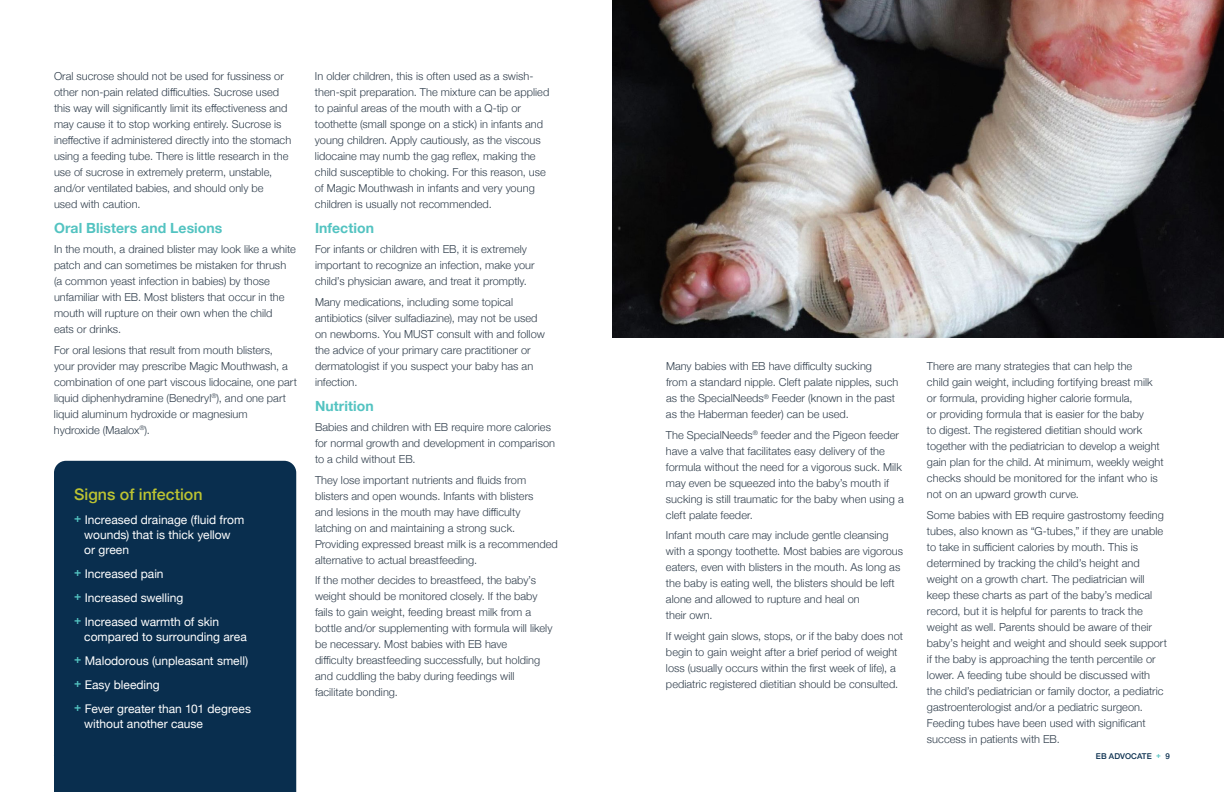
<style>
.page{position:relative;width:1224px;height:792px;background:#fff}
.page>*{position:absolute;margin:0;border:0;box-sizing:border-box;transform-origin:0 0}
.t1{font:500 16px "Helvetica Neue";color:#bcc332}
.t2{font:700 14px "Helvetica Neue";letter-spacing:.005em;color:#53c3c1}
.t3{font:12px/24px "Helvetica Neue";color:#fff}
.t4{font:300 11px/16px "Helvetica Neue";letter-spacing:.005em;color:#313f4d}
.t5{font:500 8px "Helvetica Neue";letter-spacing:.005em;color:#092e4e}
.s1{color:#53c3c1}
</style>
<div class="page">
<img style="left:612px;top:0;width:612px;height:338px">
<div style="left:54px;top:461px;width:242px;height:331px;background:#092e4e"></div>
<p class="t4" style="left:54px;top:69px;width:239px">Oral sucrose should not be used for fussiness or other non-pain related difficulties. Sucrose used this way will significantly limit its effectiveness and may cause it to stop working entirely. Sucrose is ineffective if administered directly into the stomach using a feeding tube. There is little research in the use of sucrose in extremely preterm, unstable, and/or ventilated babies, and should only be<br>used with caution.</p>
<p class="t2" style="left:54px;top:223px;width:170px">Oral Blisters and Lesions</p>
<p class="t4" style="left:54px;top:241px;width:243px">In the mouth, a drained blister may look like a white patch and can sometimes be mistaken for thrush (a common yeast infection in babies) by those unfamiliar with EB. Most blisters that occur in the mouth will rupture on their own when the child<br>eats or drinks.</p>
<p class="t4" style="left:54px;top:341px;width:244px">For oral lesions that result from mouth blisters,<br>your provider may prescribe Magic Mouthwash, a combination of one part viscous lidocaine, one part liquid diphenhydramine (Benedryl<sup>®</sup>), and one part liquid aluminum hydroxide or magnesium<br>hydroxide (Maalox<sup>®</sup>).</p>
<h1 class="t1" style="left:74px;top:489px;width:130px">Signs of infection</h1>
<p class="t3" style="left:84px;top:513px;width:161px;line-height:15px;text-indent:-10px"><sup>+</sup> Increased drainage (fluid from wounds) that is thick yellow or green</p>
<p class="t3" style="left:74px;top:563px;width:146px"><sup>+</sup> Increased pain<br><sup>+</sup> Increased swelling<br><sup>+</sup> Increased warmth of skin</p>
<p class="t3" style="left:74px;top:626px;width:178px;text-indent:10px">compared to surrounding area <sup>+</sup> Malodorous (unpleasant smell) <sup>+</sup> Easy bleeding<br><sup>+</sup> Fever greater than 101 degrees</p>
<p class="t3" style="left:84px;top:713px;width:120px">without another cause</p>
<p class="t4" style="left:315px;top:67px;width:236px">In older children, this is often used as a swish&shy;then-spit preparation. The mixture can be applied to painful areas of the mouth with a Q-tip or toothette (small sponge on a stick) in infants and young children. Apply cautiously, as the viscous lidocaine may numb the gag reflex, making the child susceptible to choking. For this reason, use of Magic Mouthwash in infants and very young children is usually not recommended.</p>
<p class="t2" style="left:315px;top:223px;width:61px">Infection</p>
<p class="t4" style="left:315px;top:241px;width:221px">For infants or children with EB, it is extremely important to recognize an infection, make your child’s physician aware, and treat it promptly.</p>
<p class="t4" style="left:315px;top:293px;width:231px">Many medications, including some topical antibiotics (silver sulfadiazine), may not be used on newborns. You MUST consult with and follow the advice of your primary care practitioner or dermatologist if you suspect your baby has an infection.</p>
<p class="t2" style="left:315px;top:401px;width:60px">Nutrition</p>
<p class="t4" style="left:315px;top:419px;width:242px">Babies and children with EB require more calories for normal growth and development in comparison to a child without EB.</p>
<p class="t4" style="left:315px;top:471px;width:244px">They lose important nutrients and fluids from blisters and open wounds. Infants with blisters<br>and lesions in the mouth may have difficulty latching on and maintaining a strong suck.<br>Providing expressed breast milk is a recommended alternative to actual breastfeeding.</p>
<p class="t4" style="left:315px;top:572px;width:239px">If the mother decides to breastfeed, the baby’s weight should be monitored closely. If the baby fails to gain weight, feeding breast milk from a bottle and/or supplementing with formula will likely be necessary. Most babies with EB have<br>difficulty breastfeeding successfully, but holding and cuddling the baby during feedings will facilitate bonding.</p>
<p class="t4" style="left:666px;top:358px;width:234px">Many babies with EB have difficulty sucking<br>from a standard nipple. Cleft palate nipples, such as the SpecialNeeds<sup>®</sup> Feeder (known in the past as the Haberman feeder) can be used.</p>
<p class="t4" style="left:666px;top:428px;width:239px">The SpecialNeeds<sup>®</sup> feeder and the Pigeon feeder have a valve that facilitates easy delivery of the formula without the need for a vigorous suck. Milk may even be squeezed into the baby’s mouth if sucking is still traumatic for the baby when using a cleft palate feeder.</p>
<p class="t4" style="left:666px;top:528px;width:239px">Infant mouth care may include gentle cleansing with a spongy toothette. Most babies are vigorous eaters, even with blisters in the mouth. As long as the baby is eating well, the blisters should be left alone and allowed to rupture and heal on<br>their own.</p>
<p class="t4" style="left:666px;top:627px;width:239px">If weight gain slows, stops, or if the baby does not begin to gain weight after a brief period of weight loss (usually occurs within the first week of life), a pediatric registered dietitian should be consulted.</p>
<p class="t4" style="left:927px;top:359px;width:238px">There are many strategies that can help the<br>child gain weight, including fortifying breast milk or formula, providing higher calorie formula,<br>or providing formula that is easier for the baby<br>to digest. The registered dietitian should work together with the pediatrician to develop a weight gain plan for the child. At minimum, weekly weight checks should be monitored for the infant who is not on an upward growth curve.</p>
<p class="t4" style="left:927px;top:506px;width:242px">Some babies with EB require gastrostomy feeding tubes, also known as “G-tubes,” if they are unable to take in sufficient calories by mouth. This is determined by tracking the child’s height and weight on a growth chart. The pediatrician will keep these charts as part of the baby’s medical record, but it is helpful for parents to track the weight as well. Parents should be aware of their baby’s height and weight and should seek support if the baby is approaching the tenth percentile or lower. A feeding tube should be discussed with the child’s pediatrician or family doctor, a pediatric gastroenterologist and/or a pediatric surgeon.<br>Feeding tubes have been used with significant success in patients with EB.</p>
<p class="t5" style="left:1096px;top:753px;width:76px">EB ADVOCATE <span class="s1">+</span> 9</p>
</div>
